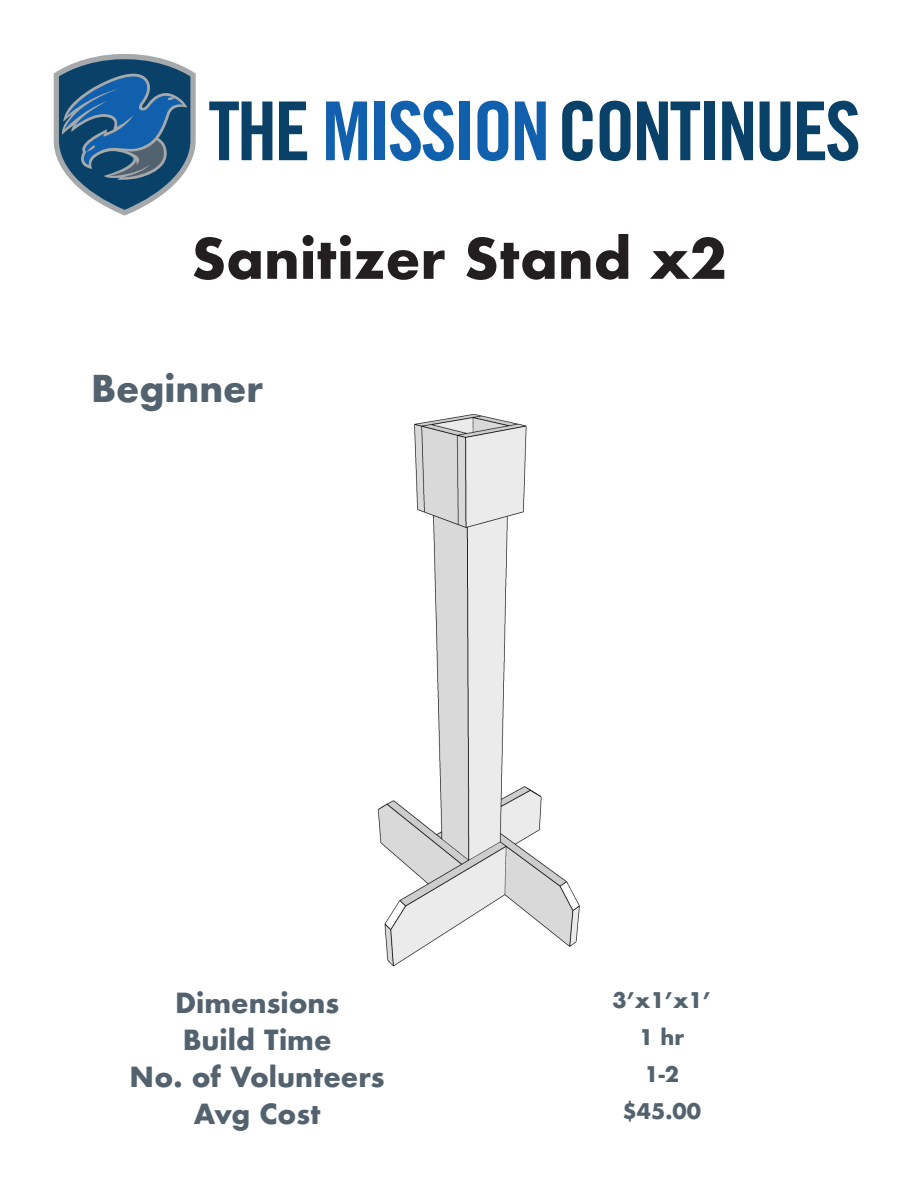
<style>
.page{position:relative;width:918px;height:1188px;background:#fff}
.page>*{position:absolute;margin:0;border:0;box-sizing:border-box;transform-origin:0 0}
.t1{font:700 54px "Futura";color:#231f20}
.t2{font:700 36px "Futura";color:#53626f}
.t3{font:700 27px "Futura";color:#53626f}
.t4{font:700 21px "Futura";color:#53626f}
</style>
<div class="page">
<svg style="left:209px;top:101px;width:63px;height:59px"></svg>
<svg style="left:279px;top:101px;width:28px;height:59px"></svg>
<svg style="left:326px;top:101px;width:41px;height:59px"></svg>
<div style="left:374px;top:101px;width:11px;height:59px;background:#1160ae"></div>
<svg style="left:390px;top:101px;width:64px;height:60px"></svg>
<div style="left:459px;top:101px;width:11px;height:59px;background:#1160ae"></div>
<svg style="left:477px;top:101px;width:31px;height:60px"></svg>
<svg style="left:515px;top:101px;width:31px;height:59px"></svg>
<svg style="left:562px;top:101px;width:31px;height:60px"></svg>
<svg style="left:600px;top:101px;width:31px;height:60px"></svg>
<svg style="left:637px;top:101px;width:63px;height:59px"></svg>
<div style="left:704px;top:101px;width:10px;height:59px;background:#094169"></div>
<svg style="left:722px;top:101px;width:31px;height:59px"></svg>
<svg style="left:760px;top:101px;width:30px;height:60px"></svg>
<svg style="left:797px;top:101px;width:61px;height:60px"></svg>
<svg style="left:54px;top:54px;width:142px;height:162px"></svg>
<img style="left:377px;top:414px;width:203px;height:553px">
<p class="t1" style="left:191px;top:219px;width:537px">Sanitizer Stand x2</p>
<p class="t2" style="left:91px;top:363px;width:174px">Beginner</p>
<p class="t3" style="left:175px;top:983px;width:166px">Dimensions</p>
<p class="t4" style="left:612px;top:985px;width:100px">3’x1’x1’</p>
<p class="t3" style="left:183px;top:1020px;width:150px">Build Time</p>
<p class="t4" style="left:639px;top:1022px;width:47px">1 hr</p>
<p class="t3" style="left:130px;top:1057px;width:257px">No. of Volunteers</p>
<p class="t4" style="left:645px;top:1059px;width:36px">1-2</p>
<p class="t3" style="left:194px;top:1094px;width:128px">Avg Cost</p>
<p class="t4" style="left:623px;top:1096px;width:80px">$45.00</p>
</div>
